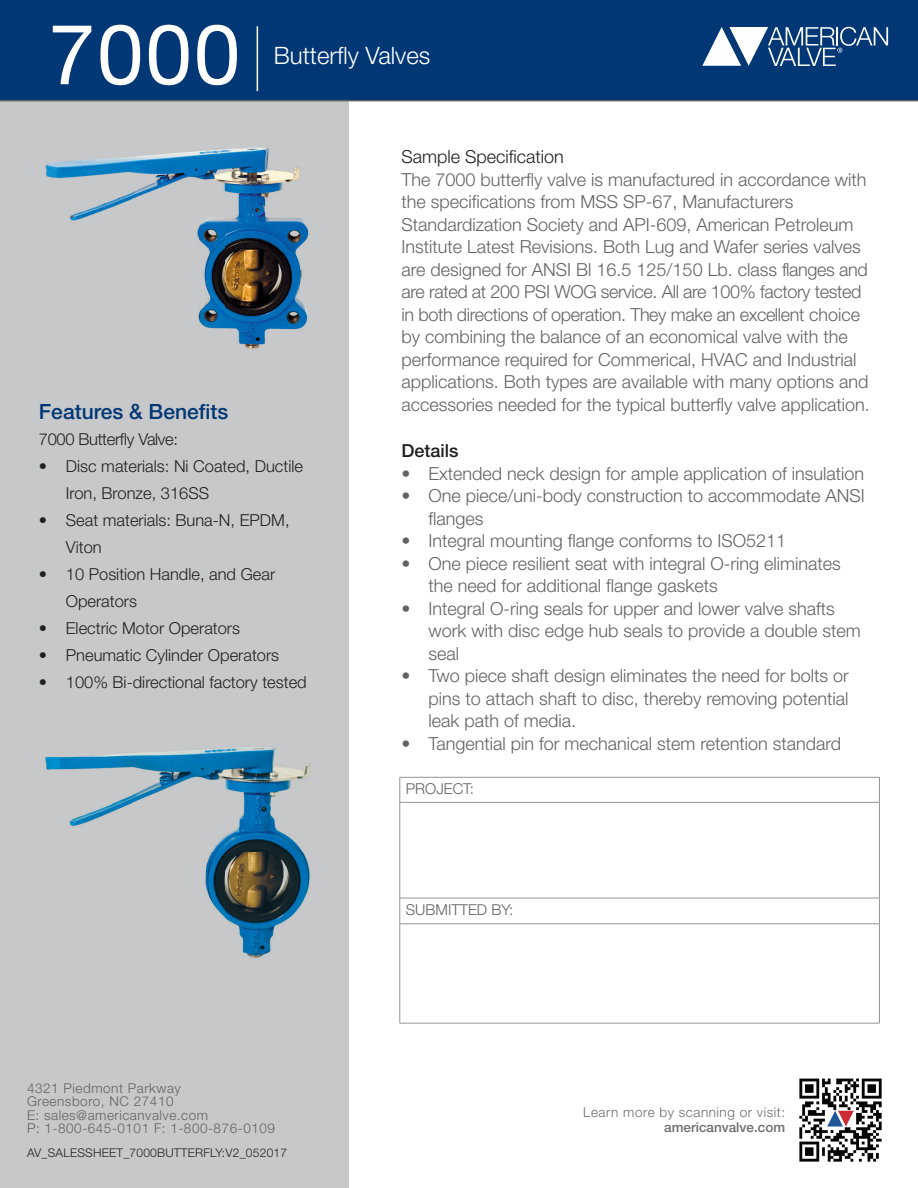
<style>
.page{position:relative;width:918px;height:1188px;background:#fff}
.page>*{position:absolute;margin:0;border:0;box-sizing:border-box;transform-origin:0 0}
.t1{font:84px "Helvetica Neue LT Std";color:#fff}
.t2{font:300 24px "Helvetica Neue LT Std";color:#fff}
.t3{font:500 21px "Helvetica Neue LT Std";color:#013775}
.t4{font:300 18px/22.5px "Helvetica Neue LT Std";color:#636366}
.t5{font:300 18px "Helvetica Neue LT Std";color:#231f20}
.t6{font:500 18px "Helvetica Neue LT Std";color:#231f20}
.t7{font:300 16.5px/27px "Helvetica Neue LT Std";color:#231f20}
.t8{font:300 16.5px "Helvetica Neue LT Std";letter-spacing:-.02em;color:#231f20}
.t9{font:300 15px "Helvetica Neue LT Std";color:#636366}
.t10{font:300 13.5px/13.5px "Helvetica Neue LT Std";letter-spacing:.04em;color:#636366}
.t11{font:300 13.5px "Helvetica Neue LT Std";letter-spacing:.04em;color:#6c6d70}
.t12{font:500 13.5px "Helvetica Neue LT Std";color:#6c6d70}
.t13{font:300 12px "Helvetica Neue LT Std";letter-spacing:.02em;color:#231f20}
</style>
<div class="page">
<div style="left:0;top:101px;width:349px;height:1087px;background:#c7c8ca"></div>
<div style="left:0;top:0;width:918px;height:101px;background:#013775"></div>
<hr style="left:257px;top:26px;width:1px;height:65px;background:#fff">
<svg style="left:702px;top:27px;width:186px;height:39px"></svg>
<img style="left:799px;top:1078px;width:83px;height:84px">
<hr style="left:400px;top:777px;width:480px;height:1px;background:#939598">
<svg style="left:400px;top:777px;width:1px;height:25px"></svg>
<svg style="left:879px;top:777px;width:1px;height:25px"></svg>
<hr style="left:400px;top:802px;width:480px;height:1px;background:#939598">
<hr style="left:400px;top:803px;width:1px;height:95px;background:#939598">
<hr style="left:879px;top:803px;width:1px;height:95px;background:#939598">
<hr style="left:400px;top:898px;width:480px;height:1px;background:#939598">
<svg style="left:400px;top:898px;width:1px;height:26px"></svg>
<svg style="left:879px;top:898px;width:1px;height:26px"></svg>
<hr style="left:400px;top:924px;width:480px;height:1px;background:#939598">
<hr style="left:400px;top:924px;width:1px;height:99px;background:#939598">
<hr style="left:879px;top:924px;width:1px;height:99px;background:#939598">
<hr style="left:400px;top:1023px;width:480px;height:1px;background:#939598">
<img style="left:39px;top:146px;width:281px;height:214px">
<img style="left:39px;top:746px;width:280px;height:214px">
<h1 class="t1" style="left:49px;top:4px;width:193px">7000</h1>
<h2 class="t2" style="left:274px;top:40px;width:158px">Butterfly Valves</h2>
<p class="t3" style="left:39px;top:399px;width:191px">Features &amp; Benefits</p>
<p class="t8" style="left:39px;top:429px;width:141px">7000 Butterfly Valve:</p>
<p class="t7" style="left:66px;top:452px;width:239px;text-indent:-27px">• Disc materials: Ni Coated, Ductile<br>Iron, Bronze, 316SS</p>
<p class="t7" style="left:66px;top:506px;width:225px;text-indent:-27px">• Seat materials: Buna-N, EPDM,<br>Viton</p>
<p class="t7" style="left:66px;top:560px;width:211px;text-indent:-27px">• 10 Position Handle, and Gear<br>Operators</p>
<p class="t7" style="left:39px;top:614px;width:203px">• Electric Motor Operators</p>
<p class="t7" style="left:39px;top:641px;width:242px">• Pneumatic Cylinder Operators</p>
<p class="t7" style="left:39px;top:668px;width:269px">• 100% Bi-directional factory tested</p>
<p class="t10" style="left:27px;top:1081px;width:249px">4321 Piedmont Parkway<br>Greensboro, NC 27410<br>E: sales@americanvalve.com<br>P: 1-800-645-0101 F: 1-800-876-0109</p>
<p class="t13" style="left:27px;top:1145px;width:262px">AV_SALESSHEET_7000BUTTERFLY:V2_052017</p>
<p class="t5" style="left:402px;top:146px;width:164px">Sample Specification</p>
<p class="t4" style="left:402px;top:168px;width:470px">The 7000 butterfly valve is manufactured in accordance with the specifications from MSS SP-67, Manufacturers Standardization Society and API-609, American Petroleum Institute Latest Revisions. Both Lug and Wafer series valves are designed for ANSI Bl 16.5 125/150 Lb. class flanges and are rated at 200 PSI WOG service. All are 100% factory tested in both directions of operation. They make an excellent choice by combining the balance of an economical valve with the performance required for Commerical, HVAC and Industrial applications. Both types are available with many options and accessories needed for the typical butterfly valve application.</p>
<p class="t6" style="left:402px;top:440px;width:59px">Details</p>
<p class="t4" style="left:402px;top:462px;width:464px">• Extended neck design for ample application of insulation</p>
<p class="t4" style="left:429px;top:484px;width:438px;text-indent:-27px">• One piece/uni-body construction to accommodate ANSI flanges</p>
<p class="t4" style="left:402px;top:529px;width:386px">• Integral mounting flange conforms to ISO5211</p>
<p class="t4" style="left:429px;top:552px;width:414px;text-indent:-27px">• One piece resilient seat with integral O-ring eliminates the need for additional flange gaskets</p>
<p class="t4" style="left:429px;top:597px;width:434px;text-indent:-27px">• Integral O-ring seals for upper and lower valve shafts work with disc edge hub seals to provide a double stem seal</p>
<p class="t4" style="left:429px;top:664px;width:422px;text-align:justify;text-indent:-27px">• Two piece shaft design eliminates the need for bolts or pins to attach shaft to disc, thereby removing potential leak path of media.</p>
<p class="t4" style="left:402px;top:732px;width:441px">• Tangential pin for mechanical stem retention standard</p>
<p class="t9" style="left:406px;top:780px;width:70px">PROJECT:</p>
<p class="t9" style="left:406px;top:900px;width:109px">SUBMITTED BY:</p>
<p class="t11" style="left:583px;top:1104px;width:203px">Learn more by scanning or visit:</p>
<p class="t12" style="left:664px;top:1119px;width:122px">americanvalve.com</p>
</div>
